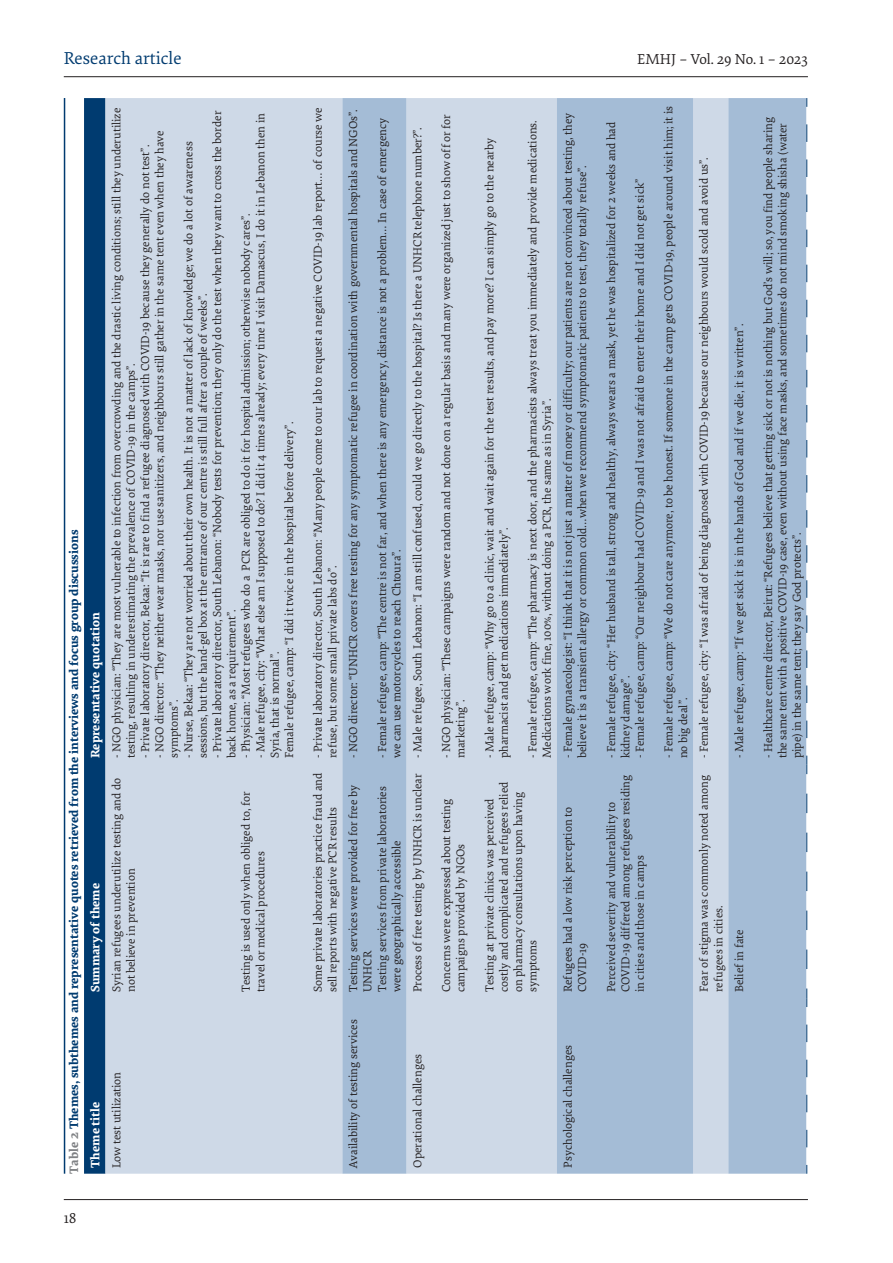
<style>
.page{position:relative;width:893px;height:1263px;background:#fff}
.page>*{position:absolute;margin:0;border:0;box-sizing:border-box;transform-origin:0 0}
.t1{font:18px "Elena";color:#003b70}
.t2{font:15px "Elena";color:#231f20}
.tabletit{font:700 12.75px "Elena";color:#003b70}
.tabletxt1{font:700 12.75px "Elena";color:#fff}
.tabletxt{font:12px/14.4px "Elena";color:#231f20}
.s1{color:#808285}
</style>
<div class="page">
<hr style="left:64px;top:1199px;width:744px;height:1px;background:#231f20">
<hr style="left:64px;top:76px;width:744px;height:1px;background:#231f20">
<hr style="left:64px;top:98px;width:1px;height:1076px;background:#003b70">
<svg style="left:84px;top:98px;width:21px;height:1076px;background:#023c71"></svg>
<div style="left:105px;top:98px;width:237px;height:1076px;background:#ced9e7"></div>
<svg style="left:342px;top:98px;width:464px;height:1076px;background:#b5c7dc"></svg>
<svg style="left:806px;top:1016px;width:1px;height:131px"></svg>
<svg style="left:806px;top:784px;width:1px;height:185px"></svg>
<svg style="left:806px;top:988px;width:1px;height:19px"></svg>
<svg style="left:806px;top:116px;width:1px;height:622px"></svg>
<svg style="left:806px;top:756px;width:1px;height:18px"></svg>
<div style="left:90px;top:1004px;width:13px;height:164px;background:#003b70"></div>
<div style="left:90px;top:770px;width:13px;height:222px;background:#003b70"></div>
<div style="left:90px;top:104px;width:13px;height:654px;background:#003b70"></div>
<h1 class="t1" style="left:64px;top:45px;width:119px">Research article</h1>
<p class="t2" style="left:637px;top:49px;width:172px">EMHJ – Vol. 29 No. 1 – 2023</p>
<p class="tabletit" style="left:64px;top:1174px;width:645px;rotate:-90deg"><span class="s1">Table 2</span> Themes, subthemes and representative quotes retrieved from the interviews and focus group discussions</p>
<p class="tabletxt1" style="left:86px;top:758px;width:147px;rotate:-90deg">Representative quotation</p>
<p class="tabletxt1" style="left:86px;top:992px;width:111px;rotate:-90deg">Summary of theme</p>
<p class="tabletxt1" style="left:86px;top:1168px;width:67px;rotate:-90deg">Theme title</p>
<p class="tabletxt" style="left:109px;top:758px;width:652px;rotate:-90deg">- NGO physician: “They are most vulnerable to infection from overcrowding and the drastic living conditions; still they underutilize testing, resulting in underestimating the prevalence of COVID-19 in the camps”.</p>
<p class="tabletxt" style="left:210px;top:758px;width:649px;rotate:-90deg">- Private laboratory director, South Lebanon: “Nobody tests for prevention; they only do the test when they want to cross the border back home, as a requirement”.</p>
<p class="tabletxt" style="left:253px;top:758px;width:647px;rotate:-90deg">- Male refugee, city: “What else am I supposed to do? I did it 4 times already; every time I visit Damascus, I do it in Lebanon then in<br>Syria, that is normal”.</p>
<p class="tabletxt" style="left:152px;top:758px;width:630px;rotate:-90deg">- NGO director: “They neither wear masks, nor use sanitizers, and neighbours still gather in the same tent even when they have symptoms”.</p>
<p class="tabletxt" style="left:181px;top:758px;width:618px;rotate:-90deg">- Nurse, Bekaa: “They are not worried about their own health. It is not a matter of lack of knowledge; we do a lot of awareness sessions, but the hand-gel box at the entrance of our centre is still full after a couple of weeks”.</p>
<p class="tabletxt" style="left:138px;top:758px;width:615px;rotate:-90deg">- Private laboratory director, Bekaa: “It is rare to find a refugee diagnosed with COVID-19 because they generally do not test”.</p>
<p class="tabletxt" style="left:238px;top:758px;width:546px;rotate:-90deg">- Physician: “Most refugees who do a PCR are obliged to do it for hospital admission; otherwise nobody cares”.</p>
<p class="tabletxt" style="left:282px;top:758px;width:338px;rotate:-90deg">Female refugee, camp: “I did it twice in the hospital before delivery”.</p>
<p class="tabletxt" style="left:109px;top:992px;width:216px;rotate:-90deg">Syrian refugees underutilize testing and do not believe in prevention</p>
<p class="tabletxt" style="left:109px;top:1168px;width:97px;rotate:-90deg">Low test utilization</p>
<p class="tabletxt" style="left:238px;top:992px;width:202px;rotate:-90deg">Testing is used only when obliged to, for travel or medical procedures</p>
<p class="t2" style="left:64px;top:1208px;width:14px">18</p>
<p class="tabletxt" style="left:310px;top:758px;width:652px;rotate:-90deg">- Private laboratory director, South Lebanon: “Many people come to our lab to request a negative COVID-19 lab report… of course we refuse, but some small private labs do”.</p>
<p class="tabletxt" style="left:310px;top:992px;width:221px;rotate:-90deg">Some private laboratories practice fraud and sell reports with negative PCR results</p>
<p class="tabletxt" style="left:346px;top:758px;width:651px;rotate:-90deg">- NGO director: “UNHCR covers free testing for any symptomatic refugee in coordination with governmental hospitals and NGOs”.</p>
<p class="tabletxt" style="left:374px;top:758px;width:642px;rotate:-90deg">- Female refugee, camp: “The centre is not far, and when there is any emergency, distance is not a problem… In case of emergency we can use motorcycles to reach Chtoura”.</p>
<p class="tabletxt" style="left:346px;top:992px;width:209px;rotate:-90deg">Testing services were provided for free by<br>UNHCR</p>
<p class="tabletxt" style="left:374px;top:992px;width:208px;rotate:-90deg">Testing services from private laboratories were geographically accessible</p>
<p class="tabletxt" style="left:410px;top:758px;width:632px;rotate:-90deg">- Male refugee, South Lebanon: “I am still confused, could we go directly to the hospital? Is there a UNHCR telephone number?”.</p>
<p class="tabletxt" style="left:410px;top:992px;width:220px;rotate:-90deg">Process of free testing by UNHCR is unclear</p>
<p class="tabletxt" style="left:346px;top:1168px;width:150px;rotate:-90deg">Availability of testing services</p>
<p class="tabletxt" style="left:410px;top:1168px;width:115px;rotate:-90deg">Operational challenges</p>
<p class="tabletxt" style="left:439px;top:758px;width:646px;rotate:-90deg">- NGO physician: “These campaigns were random and not done on a regular basis and many were organized just to show off or for marketing”.</p>
<p class="tabletxt" style="left:439px;top:992px;width:195px;rotate:-90deg">Concerns were expressed about testing campaigns provided by NGOs</p>
<p class="tabletxt" style="left:482px;top:758px;width:622px;rotate:-90deg">- Male refugee, camp: “Why go to a clinic, wait and wait again for the test results, and pay more? I can simply go to the nearby pharmacist and get medications immediately”.</p>
<p class="tabletxt" style="left:525px;top:758px;width:640px;rotate:-90deg">- Female refugee, camp: “The pharmacy is next door, and the pharmacists always treat you immediately and provide medications.<br>Medications work fine, 100%, without doing a PCR, the same as in Syria”.</p>
<p class="tabletxt" style="left:482px;top:992px;width:212px;rotate:-90deg">Testing at private clinics was perceived costly and complicated and refugees relied on pharmacy consultations upon having symptoms</p>
<p class="tabletxt" style="left:560px;top:758px;width:647px;rotate:-90deg">- Female gynaecologist: “I think that it is not just a matter of money or difficulty; our patients are not convinced about testing, they believe it is a transient allergy or common cold…when we recommend symptomatic patients to test, they totally refuse”.</p>
<p class="tabletxt" style="left:603px;top:758px;width:638px;rotate:-90deg">- Female refugee, city: “Her husband is tall, strong and healthy, always wears a mask, yet he was hospitalized for 2 weeks and had kidney damage”.</p>
<p class="tabletxt" style="left:632px;top:758px;width:581px;rotate:-90deg">- Female refugee, camp: “Our neighbour had COVID-19 and I was not afraid to enter their home and I did not get sick”</p>
<p class="tabletxt" style="left:560px;top:992px;width:187px;rotate:-90deg">Refugees had a low risk perception to<br>COVID-19</p>
<p class="tabletxt" style="left:603px;top:992px;width:219px;rotate:-90deg">Perceived severity and vulnerability to<br>COVID-19 differed among refugees residing in cities and those in camps</p>
<p class="tabletxt" style="left:560px;top:1168px;width:125px;rotate:-90deg">Psychological challenges</p>
<p class="tabletxt" style="left:661px;top:758px;width:654px;rotate:-90deg">- Female refugee, camp: “We do not care anymore, to be honest. If someone in the camp gets COVID-19, people around visit him; it is no big deal”.</p>
<p class="tabletxt" style="left:696px;top:758px;width:603px;rotate:-90deg">- Female refugee, city: “I was afraid of being diagnosed with COVID-19 because our neighbours would scold and avoid us”.</p>
<p class="tabletxt" style="left:696px;top:992px;width:219px;rotate:-90deg">Fear of stigma was commonly noted among refugees in cities.</p>
<p class="tabletxt" style="left:732px;top:758px;width:436px;rotate:-90deg">- Male refugee, camp: “If we get sick it is in the hands of God and if we die, it is written”.</p>
<p class="tabletxt" style="left:732px;top:992px;width:64px;rotate:-90deg">Belief in fate</p>
<p class="tabletxt" style="left:760px;top:758px;width:643px;rotate:-90deg">- Healthcare centre director, Beirut: “Refugees believe that getting sick or not is nothing but God’s will; so, you find people sharing the same tent with a positive COVID-19 case, even without using face masks, and sometimes do not mind smoking shisha (water pipe) in the same tent; they say God protects”.</p>
</div>
